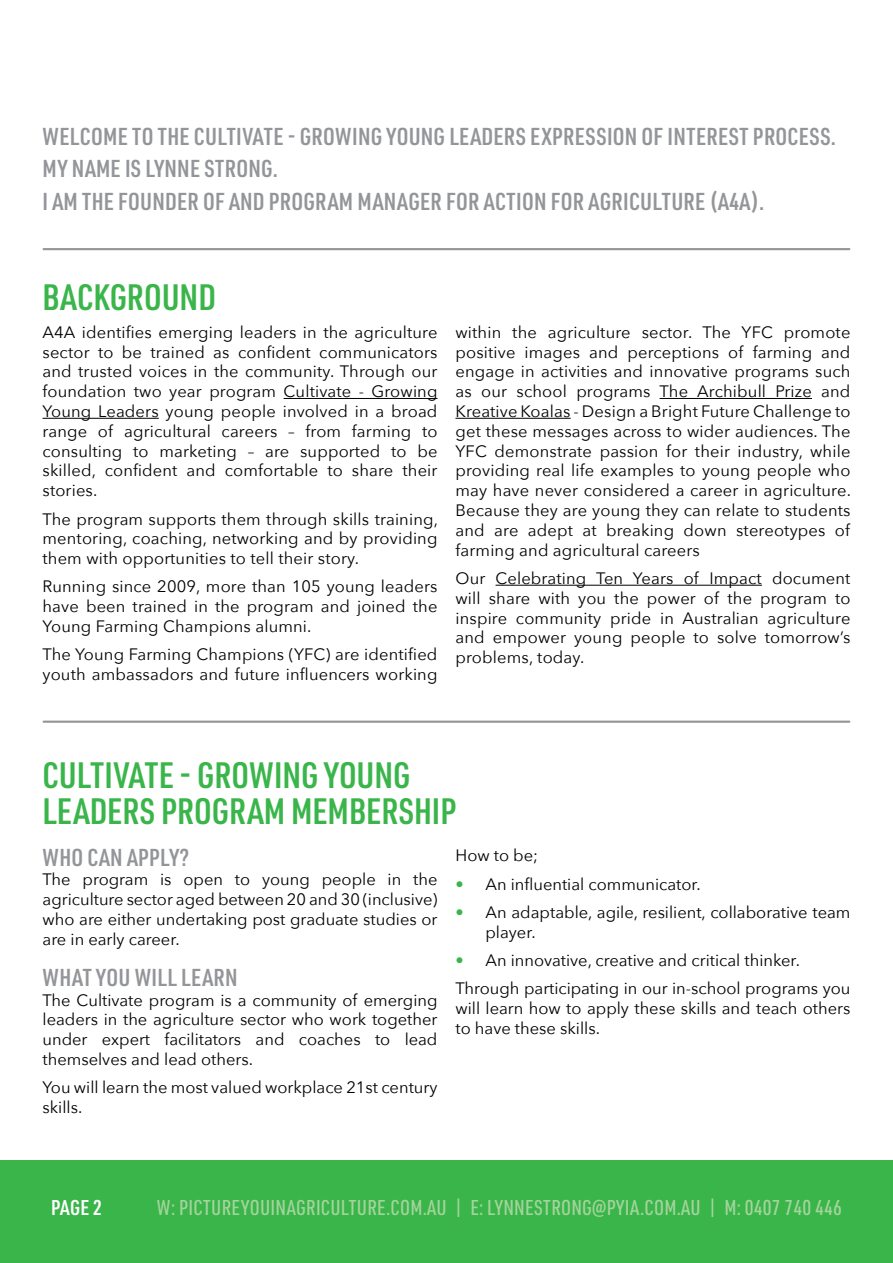
<style>
.page{position:relative;width:893px;height:1263px;background:#fff}
.page>*{position:absolute;margin:0;border:0;box-sizing:border-box;transform-origin:0 0}
.t1{font:600 36px/36px "URWDIN Cond";color:#39b54a}
.t2{font:600 24px/32.5px "URWDIN Cond";letter-spacing:.01em;color:#939598}
.t3{font:500 21px "URWDIN Cond";letter-spacing:.01em;color:#a4d49c}
.t4{font:600 21px "URWDIN Cond";color:#fff}
.t5{font:16.5px/19.8px "Avenir Next";color:#000;text-align:justify}
.s1{color:#39b54a}
</style>
<div class="page">
<div style="left:0;top:1160px;width:893px;height:103px;background:#39b54a"></div>
<hr style="left:284px;top:398px;width:153px;height:1px;background:#000">
<hr style="left:43px;top:418px;width:116px;height:1px;background:#000">
<hr style="left:660px;top:398px;width:152px;height:1px;background:#000">
<hr style="left:455px;top:418px;width:116px;height:1px;background:#000">
<hr style="left:496px;top:585px;width:266px;height:1px;background:#000">
<hr style="left:44px;top:721px;width:805px;height:2px;background:#939598">
<hr style="left:44px;top:248px;width:805px;height:2px;background:#939598">
<h2 class="t2" style="left:43px;top:119px;width:795px">WELCOME TO THE CULTIVATE - GROWING YOUNG LEADERS EXPRESSION OF INTEREST PROCESS.<br>MY NAME IS LYNNE STRONG.<br>I AM THE FOUNDER OF AND PROGRAM MANAGER FOR ACTION FOR AGRICULTURE (A4A).</h2>
<h1 class="t1" style="left:43px;top:277px;width:175px">BACKGROUND</h1>
<p class="t5" style="left:43px;top:321px;width:396px">A4A identifies emerging leaders in the agriculture sector to be trained as confident communicators and trusted voices in the community. Through our foundation two year program Cultivate - Growing Young Leaders young people involved in a broad range of agricultural careers – from farming to consulting to marketing – are supported to be skilled, confident and comfortable to share their stories.</p>
<p class="t5" style="left:43px;top:508px;width:397px">The program supports them through skills training, mentoring, coaching, networking and by providing them with opportunities to tell their story.</p>
<p class="t5" style="left:43px;top:576px;width:396px">Running since 2009, more than 105 young leaders have been trained in the program and joined the Young Farming Champions alumni.</p>
<p class="t5" style="left:43px;top:644px;width:396px">The Young Farming Champions (YFC) are identified youth ambassadors and future influencers working</p>
<p class="t5" style="left:455px;top:321px;width:397px">within the agriculture sector. The YFC promote positive images and perceptions of farming and engage in activities and innovative programs such as our school programs The Archibull Prize and Kreative Koalas - Design a Bright Future Challenge to get these messages across to wider audiences. The YFC demonstrate passion for their industry, while providing real life examples to young people who may have never considered a career in agriculture.<br>Because they are young they can relate to students and are adept at breaking down stereotypes of farming and agricultural careers</p>
<p class="t5" style="left:455px;top:568px;width:396px">Our Celebrating Ten Years of Impact document will share with you the power of the program to inspire community pride in Australian agriculture and empower young people to solve tomorrow’s problems, today.</p>
<h1 class="t1" style="left:43px;top:756px;width:415px">CULTIVATE - GROWING YOUNG<br>LEADERS PROGRAM MEMBERSHIP</h1>
<h2 class="t2" style="left:43px;top:840px;width:148px">WHO CAN APPLY?</h2>
<p class="t5" style="left:43px;top:869px;width:396px">The program is open to young people in the agriculture sector aged between 20 and 30 (inclusive) who are either undertaking post graduate studies or are in early career.</p>
<h2 class="t2" style="left:43px;top:960px;width:197px">WHAT YOU WILL LEARN</h2>
<p class="t5" style="left:43px;top:989px;width:396px">The Cultivate program is a community of emerging leaders in the agriculture sector who work together under expert facilitators and coaches to lead themselves and lead others.</p>
<p class="t5" style="left:43px;top:1077px;width:396px">You will learn the most valued workplace 21st century skills.</p>
<p class="t5" style="left:455px;top:845px;width:84px">How to be;</p>
<p class="t5" style="left:455px;top:873px;width:247px"><span class="s1">•</span> An influential communicator.</p>
<p class="t5" style="left:485px;top:901px;width:366px;text-indent:-30px"><span class="s1">•</span> An adaptable, agile, resilient, collaborative team player.</p>
<p class="t5" style="left:455px;top:945px;width:396px;line-height:28.3px"><span class="s1">•</span> An innovative, creative and critical thinker.<br>Through participating in our in-school programs you</p>
<p class="t5" style="left:455px;top:998px;width:396px">will learn how to apply these skills and teach others to have these skills.</p>
<p class="t4" style="left:51px;top:1193px;width:52px">PAGE 2</p>
<p class="t3" style="left:157px;top:1193px;width:687px">W: PICTUREYOUINAGRICULTURE.COM.AU | E: LYNNESTRONG@PYIA.COM.AU | M: 0407 740 446</p>
</div>
